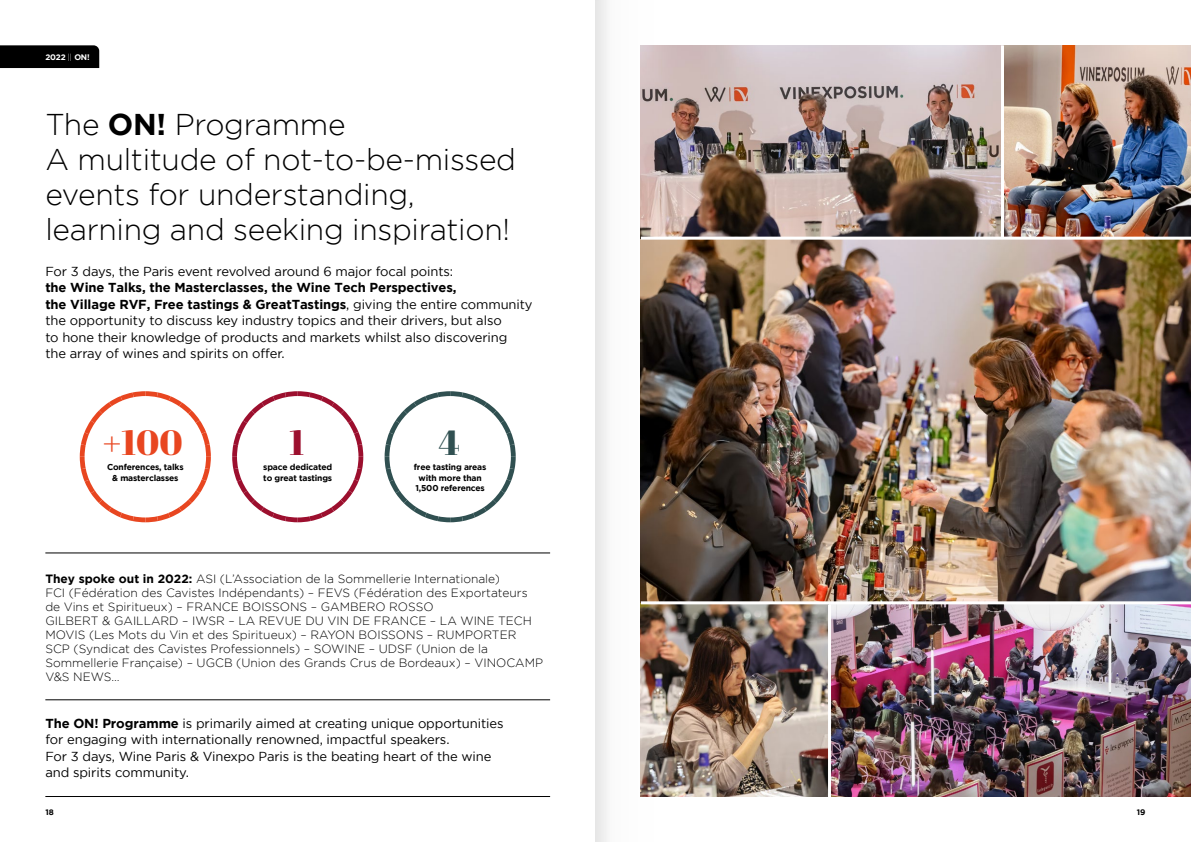
<style>
.page{position:relative;width:1191px;height:842px;background:#fff}
.page>*{position:absolute;margin:0;border:0;box-sizing:border-box;transform-origin:0 0}
.t1{font:35px "Abril Fatface";color:#e84620}
.t2{font:35px "Abril Fatface";color:#305051}
.t3{font:35px "Abril Fatface";color:#9c0f2e}
.t4{font:300 30px/35px "Gotham";letter-spacing:-.01em;color:#000}
.t5{font:13px/16.4px "Gotham";letter-spacing:-.01em;color:#000}
.t6{font:300 12px/14px "Gotham";color:#000}
.t7{font:700 8.5px/10.5px "Gotham";letter-spacing:-.02em;color:#000;text-align:center}
.t8{font:700 8px "Gotham";letter-spacing:-.02em;color:#fff}
.t9{font:700 8px "Gotham";color:#000}
.s1{font-weight:300}
.s2{font-weight:700}
</style>
<div class="page">
<div style="left:0;top:45px;width:99px;height:23px;background:#000"></div>
<hr style="left:45px;top:553px;width:505px;height:1px;background:#000">
<hr style="left:45px;top:699px;width:505px;height:1px;background:#000">
<hr style="left:45px;top:796px;width:505px;height:1px;background:#000">
<img style="left:992px;top:45px;width:199px;height:752px">
<hr style="left:641px;top:237px;width:550px;height:3px;background:#fff">
<hr style="left:641px;top:601px;width:550px;height:3px;background:#fff">
<hr style="left:1001px;top:45px;width:3px;height:193px;background:#fff">
<svg style="left:384px;top:391px;width:132px;height:131px"></svg>
<div style="left:389px;top:396px;width:122px;height:121px;background:#fff;border-radius:50%"></div>
<svg style="left:232px;top:391px;width:131px;height:131px"></svg>
<div style="left:237px;top:396px;width:121px;height:121px;background:#fff;border-radius:50%"></div>
<svg style="left:80px;top:391px;width:131px;height:131px"></svg>
<div style="left:85px;top:396px;width:121px;height:121px;background:#fff;border-radius:50%"></div>
<img style="left:595px;top:0;width:397px;height:842px">
<p class="t8" style="left:45px;top:52px;width:46px">2022 <span class="s1">||</span> ON!</p>
<h2 class="t4" style="left:45px;top:107px;width:472px">The <span class="s2">ON!</span> Programme<br>A multitude of not-to-be-missed events for understanding, learning and seeking inspiration!</h2>
<p class="t5" style="left:45px;top:263px;width:409px">For 3 days, the Paris event revolved around 6 major focal points:</p>
<p class="t5" style="left:45px;top:279px;width:489px"><span class="s2">the Wine Talks, the Masterclasses, the Wine Tech Perspectives,<br>the Village RVF, Free tastings &amp; GreatTastings</span>, giving the entire community the opportunity to discuss key industry topics and their drivers, but also<br>to hone their knowledge of products and markets whilst also discovering<br>the array of wines and spirits on offer.</p>
<h1 class="t1" style="left:103px;top:418px;width:81px">+100</h1>
<p class="t7" style="left:107px;top:462px;width:78px">Conferences, talks &amp; masterclasses</p>
<h1 class="t3" style="left:289px;top:418px;width:16px">1</h1>
<p class="t7" style="left:263px;top:462px;width:70px;text-align:left">space dedicated to great tastings</p>
<h1 class="t2" style="left:439px;top:418px;width:23px">4</h1>
<p class="t7" style="left:414px;top:462px;width:74px">free tasting areas with more than<br>1,500 references</p>
<p class="t6" style="left:45px;top:572px;width:499px"><span class="s2">They spoke out in 2022:</span> ASI (L’Association de la Sommellerie Internationale)<br>FCI (Fédération des Cavistes Indépendants) – FEVS (Fédération des Exportateurs de Vins et Spiritueux) – FRANCE BOISSONS – GAMBERO ROSSO<br>GILBERT &amp; GAILLARD – IWSR – LA REVUE DU VIN DE FRANCE – LA WINE TECH MOVIS (Les Mots du Vin et des Spiritueux) – RAYON BOISSONS – RUMPORTER SCP (Syndicat des Cavistes Professionnels) – SOWINE – UDSF (Union de la Sommellerie Française) – UGCB (Union des Grands Crus de Bordeaux) – VINOCAMP V&amp;S NEWS…</p>
<p class="t5" style="left:45px;top:715px;width:460px"><span class="s2">The ON! Programme</span> is primarily aimed at creating unique opportunities for engaging with internationally renowned, impactful speakers.<br>For 3 days, Wine Paris &amp; Vinexpo Paris is the beating heart of the wine and spirits community.</p>
<p class="t9" style="left:45px;top:808px;width:10px">18</p>
<p class="t9" style="left:1137px;top:808px;width:10px">19</p>
</div>
